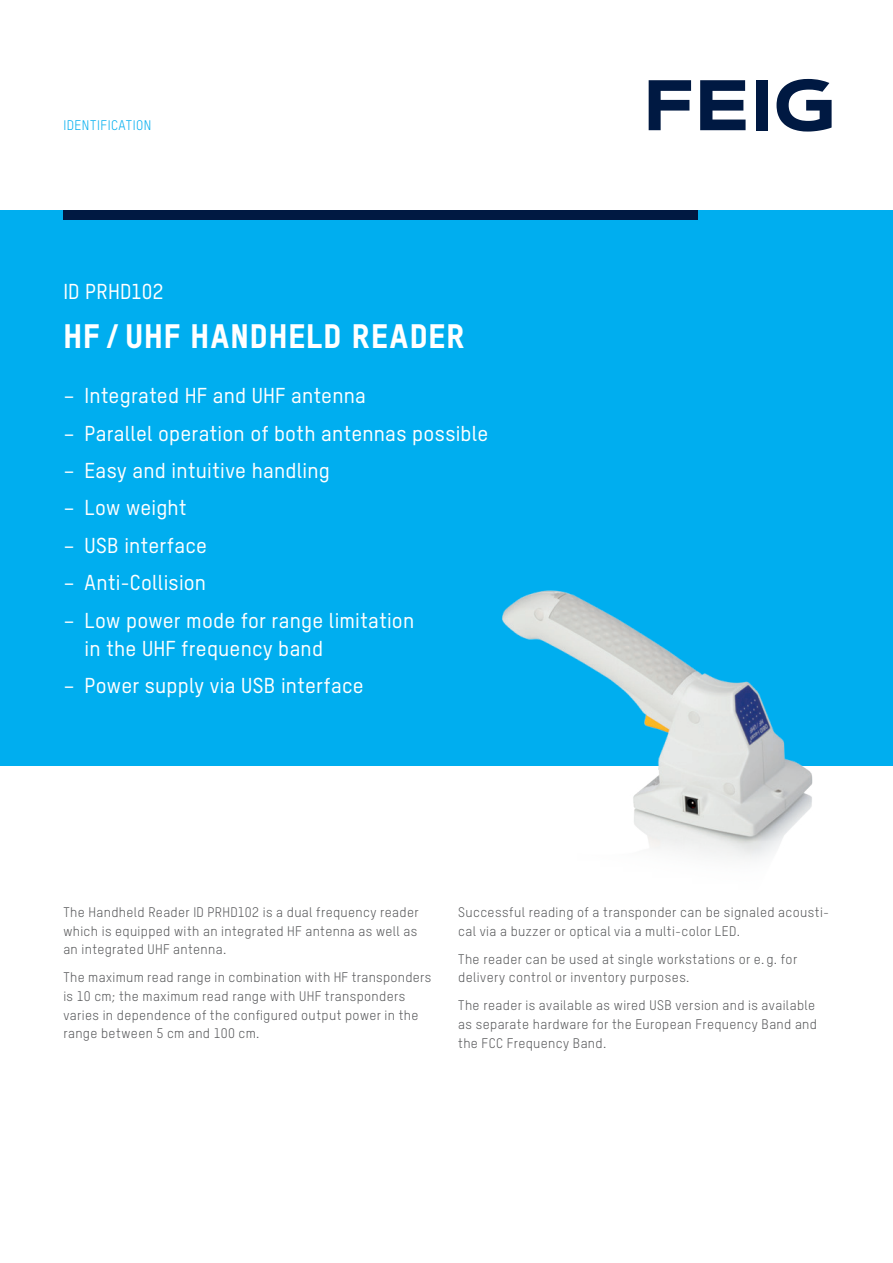
<style>
.page{position:relative;width:893px;height:1263px;background:#fff}
.page>*{position:absolute;margin:0;border:0;box-sizing:border-box;transform-origin:0 0}
.t1{font:33px "T Star Heavy";letter-spacing:.035em;color:#fff}
.t2{font:21px/28px "T Star Medium";letter-spacing:.01em;color:#fff}
.t3{font:13.5px/18.8px "T Star Regular";letter-spacing:.025em;color:#57585a}
.t4{font:13.5px "T Star Regular";letter-spacing:.03em;color:#00aeef}
</style>
<div class="page">
<svg style="left:649px;top:80px;width:42px;height:50px"></svg>
<svg style="left:700px;top:80px;width:46px;height:50px"></svg>
<div style="left:756px;top:80px;width:12px;height:50px;background:#001942"></div>
<svg style="left:776px;top:79px;width:56px;height:53px"></svg>
<div style="left:0;top:210px;width:893px;height:556px;background:#00aeef"></div>
<div style="left:63px;top:210px;width:635px;height:10px;background:#001942"></div>
<img style="left:502px;top:590px;width:311px;height:269px">
<p class="t4" style="left:63px;top:117px;width:89px">IDENTIFICATION</p>
<h2 class="t2" style="left:63px;top:277px;width:102px">ID PRHD102</h2>
<h1 class="t1" style="left:64px;top:315px;width:402px">HF / UHF HANDHELD READER</h1>
<h2 class="t2" style="left:63px;top:381px;width:304px">– Integrated HF and UHF antenna</h2>
<h2 class="t2" style="left:63px;top:419px;width:427px">– Parallel operation of both antennas possible</h2>
<h2 class="t2" style="left:63px;top:456px;width:268px">– Easy and intuitive handling</h2>
<h2 class="t2" style="left:63px;top:493px;width:125px">– Low weight</h2>
<h2 class="t2" style="left:63px;top:531px;width:145px">– USB interface</h2>
<h2 class="t2" style="left:63px;top:568px;width:144px">– Anti-Collision</h2>
<h2 class="t2" style="left:85px;top:606px;width:331px;text-indent:-21px">– Low power mode for range limitation in the UHF frequency band</h2>
<h2 class="t2" style="left:63px;top:671px;width:302px">– Power supply via USB interface</h2>
<p class="t3" style="left:63px;top:902px;width:357px;text-align:justify">The Handheld Reader ID PRHD102 is a dual frequency reader which is equipped with an integrated HF antenna as well as an integrated UHF antenna.</p>
<p class="t3" style="left:63px;top:968px;width:370px">The maximum read range in combination with HF transponders is 10 cm; the maximum read range with UHF transponders varies in dependence of the configured output power in the range between 5 cm and 100 cm.</p>
<p class="t3" style="left:458px;top:902px;width:372px">Successful reading of a transponder can be signaled acousti&shy;cal via a buzzer or optical via a multi-color LED.</p>
<p class="t3" style="left:458px;top:949px;width:340px">The reader can be used at single workstations or e. g. for delivery control or inventory purposes.</p>
<p class="t3" style="left:458px;top:996px;width:360px">The reader is available as wired USB version and is available as separate hardware for the European Frequency Band and the FCC Frequency Band.</p>
</div>
